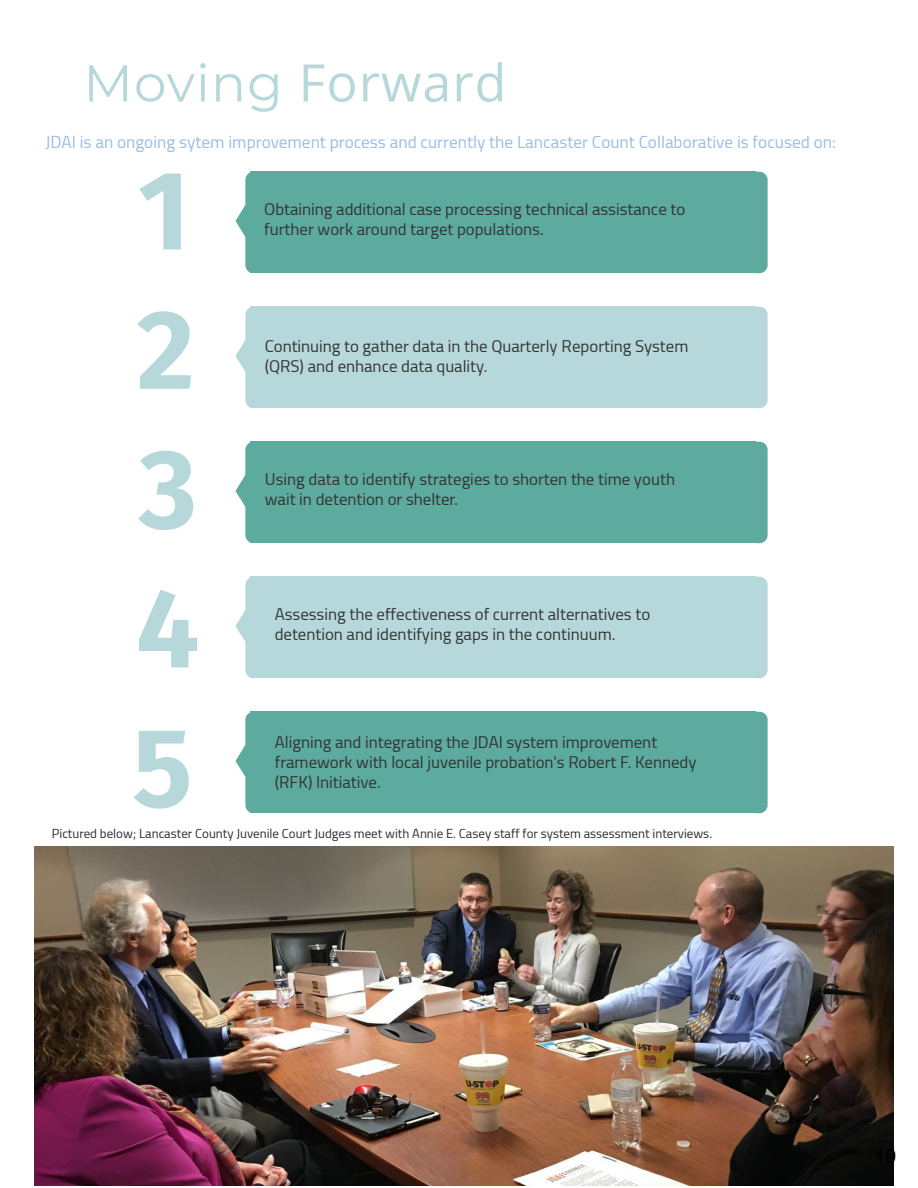
<style>
.page{position:relative;width:918px;height:1188px;background:#fff}
.page>*{position:absolute;margin:0;border:0;box-sizing:border-box;transform-origin:0 0}
.t1{font:700 112.35px/139.4px "Fira Sans";color:#b7d8db;text-align:justify}
.t2{font:51.9px "Open Sans";letter-spacing:.02em;color:#b7d8db}
.t3{font:19.5px "Arial";color:#000}
.t4{font:17.25px "Titillium";color:#98bde7}
.t5{font:16.8px/20px "Titillium";color:#333}
.t6{font:12.9px "Titillium";color:#2b2b2b}
.s1{font-family:"Montserrat"}
</style>
<div class="page">
<img style="left:35px;top:847px;width:858px;height:339px">
<div style="left:251px;top:172px;width:505px;height:101px;background:#5daa9e"></div>
<svg style="left:756px;top:172px;width:12px;height:101px"></svg>
<svg style="left:236px;top:172px;width:15px;height:101px"></svg>
<div style="left:251px;top:307px;width:505px;height:101px;background:#b7d8db"></div>
<svg style="left:756px;top:307px;width:12px;height:101px"></svg>
<svg style="left:236px;top:307px;width:15px;height:101px"></svg>
<div style="left:251px;top:442px;width:505px;height:101px;background:#5daa9e"></div>
<svg style="left:756px;top:442px;width:12px;height:101px"></svg>
<svg style="left:236px;top:442px;width:15px;height:101px"></svg>
<div style="left:251px;top:577px;width:505px;height:101px;background:#b7d8db"></div>
<svg style="left:756px;top:577px;width:12px;height:101px"></svg>
<svg style="left:236px;top:577px;width:15px;height:101px"></svg>
<div style="left:251px;top:712px;width:505px;height:101px;background:#5daa9e"></div>
<svg style="left:756px;top:712px;width:12px;height:101px"></svg>
<svg style="left:236px;top:712px;width:15px;height:101px"></svg>
<h2 class="t2" style="left:83px;top:46px;width:424px"><span class="s1">Moving</span> Forward</h2>
<p class="t4" style="left:46px;top:129px;width:792px">JDAI is an ongoing sytem improvement process and currently the Lancaster Count Collaborative is focused on:</p>
<h1 class="t1" style="left:136px;top:134px;width:65px">1<br>2<br>3<br>4</h1>
<p class="t5" style="left:264px;top:199px;width:423px">Obtaining additional case processing technical assistance to further work around target populations.</p>
<p class="t5" style="left:265px;top:336px;width:425px">Continuing to gather data in the Quarterly Reporting System (QRS) and enhance data quality.</p>
<p class="t5" style="left:265px;top:469px;width:412px">Using data to identify strategies to shorten the time youth wait in detention or shelter.</p>
<p class="t5" style="left:275px;top:604px;width:377px">Assessing the effectiveness of current alternatives to detention and identifying gaps in the continuum.</p>
<h1 class="t1" style="left:132px;top:691px;width:62px">5</h1>
<p class="t5" style="left:275px;top:731px;width:423px">Aligning and integrating the JDAI system improvement framework with local juvenile probation's Robert F. Kennedy (RFK) Initiative.</p>
<p class="t6" style="left:52px;top:824px;width:662px">Pictured below; Lancaster County Juvenile Court Judges meet with Annie E. Casey staff for system assessment interviews.</p>
<p class="t3" style="left:875px;top:1146px;width:23px">19</p>
</div>
